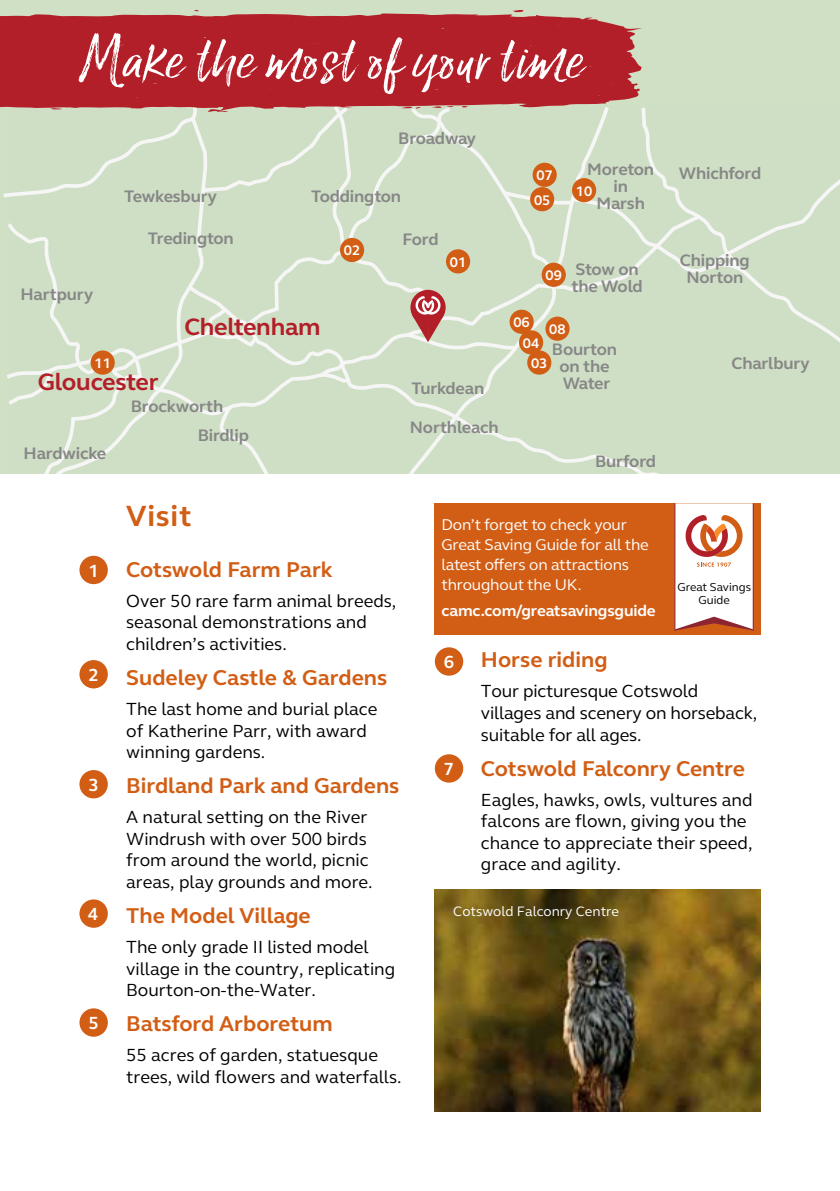
<style>
.page{position:relative;width:840px;height:1191px;background:#fff}
.page>*{position:absolute;margin:0;border:0;box-sizing:border-box;transform-origin:0 0}
.t1{font:68px "Lucky Fellas Win";letter-spacing:.025em;color:#fff}
.t2{font:700 30px "FS Elliot";letter-spacing:.025em;color:#d25e15}
.t3{font:700 24.4px "FS Elliot";letter-spacing:-.01em;color:#b31f29}
.t4{font:700 22px "FS Elliot";color:#d25e15}
.t5{font:18px/21.6px "FS Elliot";color:#000}
.t6{font:700 18px "FS Elliot";color:#fff}
.t7{font:700 17px/17px "FS Elliot";letter-spacing:-.01em;color:#878787;text-align:center}
.t8{font:16px/20px "FS Elliot";letter-spacing:-.01em;color:#fff}
.t9{font:700 16px "FS Elliot";letter-spacing:-.01em;color:#fff}
.t10{font:700 14.2px "FS Elliot";color:#fff}
.t11{font:14px "FS Elliot";color:#fff}
.t12{font:11.8px/13.4px "FS Elliot";color:#000;text-align:center}
</style>
<div class="page">
<div style="left:0;top:0;width:839px;height:473px;background:#d0e0c5"></div>
<img style="left:434px;top:889px;width:326px;height:222px">
<div style="left:79px;top:660px;width:29px;height:28px;background:#d25e15;border-radius:50%"></div>
<div style="left:79px;top:770px;width:29px;height:28px;background:#d25e15;border-radius:50%"></div>
<div style="left:79px;top:899px;width:29px;height:28px;background:#d25e15;border-radius:50%"></div>
<div style="left:79px;top:556px;width:29px;height:28px;background:#d25e15;border-radius:50%"></div>
<div style="left:434px;top:647px;width:29px;height:28px;background:#d25e15;border-radius:50%"></div>
<div style="left:434px;top:754px;width:29px;height:28px;background:#d25e15;border-radius:50%"></div>
<div style="left:79px;top:1008px;width:29px;height:28px;background:#d25e15;border-radius:50%"></div>
<svg style="left:512px;top:10px;width:11px;height:2px"></svg>
<div style="left:0;top:13px;width:642px;height:88px;background:#b31f29"></div>
<svg style="left:0;top:101px;width:839px;height:372px"></svg>
<div style="left:434px;top:503px;width:326px;height:131px;background:#d25e15"></div>
<svg style="left:674px;top:503px;width:79px;height:127px;background:#f1d8d2"></svg>
<h1 class="t1" style="left:79px;top:16px;width:504px">Make the most of your time</h1>
<p class="t7" style="left:398px;top:130px;width:79px">Broadway</p>
<p class="t7" style="left:21px;top:285px;width:74px">Hartpury</p>
<p class="t10" style="left:94px;top:353px;width:18px">11</p>
<p class="t7" style="left:124px;top:187px;width:94px">Tewkesbury</p>
<p class="t7" style="left:311px;top:187px;width:92px">Toddington</p>
<p class="t7" style="left:148px;top:229px;width:87px">Tredington</p>
<p class="t10" style="left:344px;top:241px;width:18px">02</p>
<p class="t7" style="left:402px;top:231px;width:38px">Ford</p>
<p class="t10" style="left:449px;top:252px;width:18px">01</p>
<h3 class="t3" style="left:184px;top:311px;width:138px">Cheltenham</h3>
<h3 class="t3" style="left:38px;top:365px;width:122px">Gloucester</h3>
<p class="t7" style="left:131px;top:398px;width:94px">Brockworth</p>
<p class="t7" style="left:24px;top:444px;width:84px">Hardwicke</p>
<p class="t7" style="left:197px;top:426px;width:53px">Birdlip</p>
<p class="t7" style="left:411px;top:379px;width:74px">Turkdean</p>
<p class="t7" style="left:409px;top:419px;width:90px">Northleach</p>
<p class="t10" style="left:536px;top:166px;width:18px">07</p>
<p class="t10" style="left:533px;top:190px;width:18px">05</p>
<p class="t7" style="left:587px;top:160px;width:68px">Moreton in<br>Marsh</p>
<p class="t10" style="left:575px;top:181px;width:18px">10</p>
<p class="t10" style="left:545px;top:266px;width:18px">09</p>
<p class="t7" style="left:571px;top:260px;width:73px;text-align:left">Stow on the Wold</p>
<p class="t10" style="left:513px;top:313px;width:18px">06</p>
<p class="t10" style="left:549px;top:320px;width:18px">08</p>
<p class="t10" style="left:522px;top:333px;width:18px">04</p>
<p class="t7" style="left:551px;top:341px;width:67px">Bourton on the<br>Water</p>
<p class="t10" style="left:531px;top:353px;width:18px">03</p>
<p class="t7" style="left:594px;top:452px;width:62px">Burford</p>
<p class="t7" style="left:678px;top:164px;width:84px">Whichford</p>
<p class="t7" style="left:679px;top:251px;width:71px">Chipping<br>Norton</p>
<p class="t7" style="left:731px;top:354px;width:80px">Charlbury</p>
<p class="t6" style="left:88px;top:558px;width:12px">1</p>
<p class="t6" style="left:88px;top:663px;width:12px">2</p>
<p class="t6" style="left:88px;top:773px;width:12px">3</p>
<p class="t6" style="left:88px;top:902px;width:12px">4</p>
<p class="t6" style="left:88px;top:1010px;width:12px">5</p>
<h2 class="t2" style="left:126px;top:495px;width:67px">Visit</h2>
<p class="t4" style="left:126px;top:554px;width:208px">Cotswold Farm Park</p>
<p class="t5" style="left:126px;top:589px;width:271px">Over 50 rare farm animal breeds, seasonal demonstrations and children’s activities.</p>
<p class="t4" style="left:126px;top:662px;width:262px">Sudeley Castle &amp; Gardens</p>
<p class="t5" style="left:126px;top:697px;width:252px">The last home and burial place of Katherine Parr, with award winning gardens.</p>
<p class="t4" style="left:126px;top:771px;width:274px">Birdland Park and Gardens</p>
<p class="t5" style="left:126px;top:806px;width:248px">A natural setting on the River<br>Windrush with over 500 birds from around the world, picnic areas, play grounds and more.</p>
<p class="t4" style="left:126px;top:900px;width:186px">The Model Village</p>
<p class="t5" style="left:126px;top:935px;width:270px">The only grade II listed model village in the country, replicating<br>Bourton-on-the-Water.</p>
<p class="t4" style="left:126px;top:1009px;width:208px">Batsford Arboretum</p>
<p class="t5" style="left:126px;top:1044px;width:277px">55 acres of garden, statuesque trees, wild flowers and waterfalls.</p>
<p class="t8" style="left:441px;top:514px;width:209px">Don’t forget to check your<br>Great Saving Guide for all the latest offers on attractions throughout the UK.</p>
<p class="t9" style="left:441px;top:599px;width:216px">camc.com/greatsavingsguide</p>
<p class="t12" style="left:677px;top:580px;width:75px">Great Savings<br>Guide</p>
<p class="t6" style="left:443px;top:649px;width:12px">6</p>
<p class="t6" style="left:443px;top:757px;width:12px">7</p>
<p class="t4" style="left:480px;top:645px;width:128px">Horse riding</p>
<p class="t5" style="left:480px;top:680px;width:278px">Tour picturesque Cotswold villages and scenery on horseback, suitable for all ages.</p>
<p class="t4" style="left:480px;top:753px;width:265px">Cotswold Falconry Centre</p>
<p class="t5" style="left:480px;top:788px;width:273px">Eagles, hawks, owls, vultures and falcons are flown, giving you the chance to appreciate their speed, grace and agility.</p>
<p class="t11" style="left:453px;top:901px;width:167px">Cotswold Falconry Centre</p>
</div>
